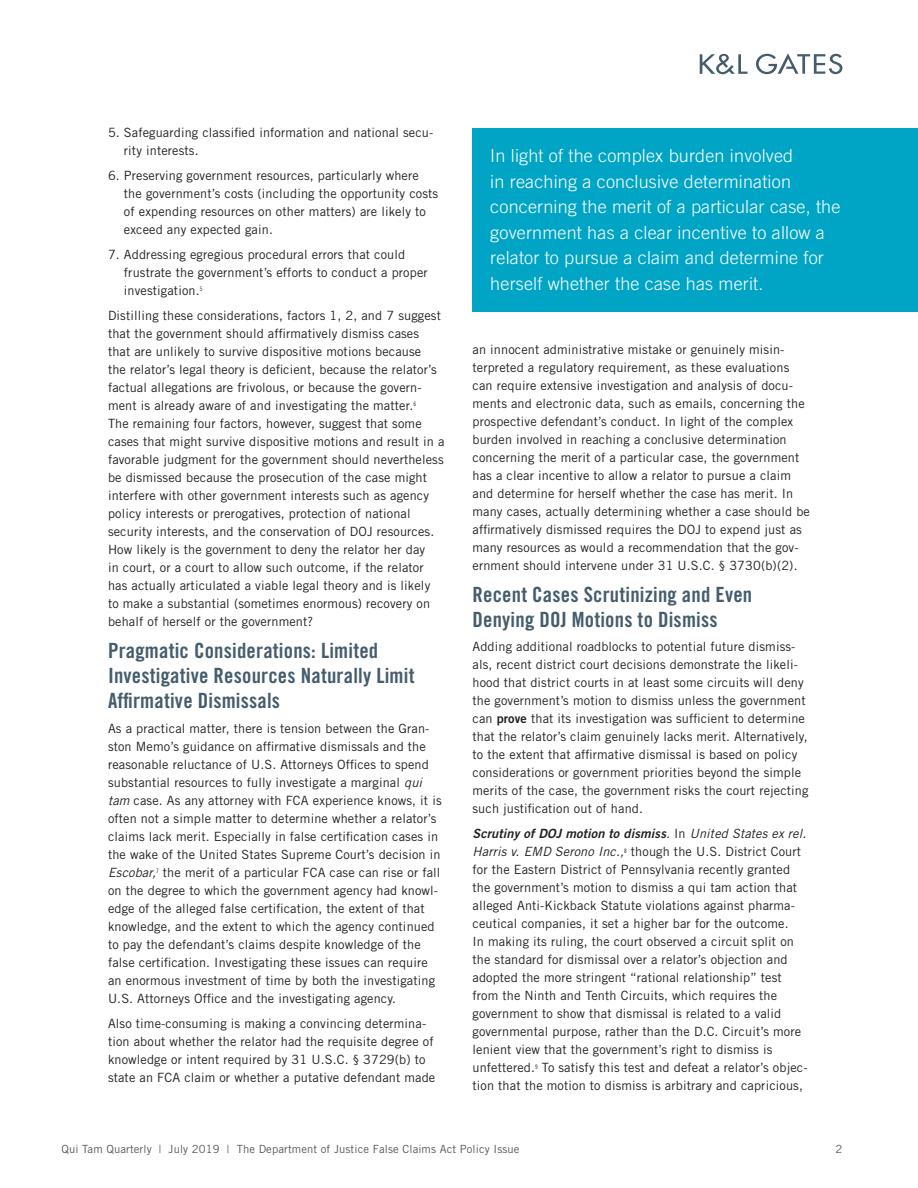
<style>
.page{position:relative;width:918px;height:1188px;background:#fff}
.page>*{position:absolute;margin:0;border:0;box-sizing:border-box;transform-origin:0 0}
.Main_Content{font:21px/25.2px "Trade Gothic LT Std Bd Cn 20";letter-spacing:.01em;color:#445c6c}
.Main_Content-2{font:300 18px/25.5px "Trade Gothic LT Std";letter-spacing:.01em;color:#fff}
.Main_Content-3{font:12.75px/18px "Trade Gothic LT Std";letter-spacing:.01em;color:#231f20}
.t1{font:11.25px "Trade Gothic LT Std";letter-spacing:.01em;color:#57585a}
.s1{font-style:italic}
.s2{font-family:"Trade Gothic LT Std Bd 2"}
.s3{font-family:"Trade Gothic LT Std Bd 2 Obl"}
</style>
<div class="page">
<svg style="left:700px;top:54px;width:48px;height:20px"></svg>
<svg style="left:756px;top:53px;width:86px;height:21px"></svg>
<div style="left:472px;top:128px;width:446px;height:183px;background:#00a5c6"></div>
<p class="Main_Content-3" style="left:124px;top:124px;width:311px;text-indent:-16px">5. Safeguarding classified information and national secu&shy;rity interests.</p>
<p class="Main_Content-3" style="left:124px;top:167px;width:316px;text-indent:-16px">6. Preserving government resources, particularly where the government’s costs (including the opportunity costs of expending resources on other matters) are likely to exceed any expected gain.</p>
<p class="Main_Content-3" style="left:124px;top:245px;width:305px;text-indent:-16px">7. Addressing egregious procedural errors that could frustrate the government’s efforts to conduct a proper investigation.<sup>5</sup></p>
<p class="Main_Content-3" style="left:108px;top:306px;width:338px">Distilling these considerations, factors 1, 2, and 7 suggest that the government should affirmatively dismiss cases that are unlikely to survive dispositive motions because<br>the relator’s legal theory is deficient, because the relator’s factual allegations are frivolous, or because the govern&shy;ment is already aware of and investigating the matter.<sup>6<br></sup>The remaining four factors, however, suggest that some cases that might survive dispositive motions and result in a favorable judgment for the government should nevertheless be dismissed because the prosecution of the case might interfere with other government interests such as agency policy interests or prerogatives, protection of national security interests, and the conservation of DOJ resources.<br>How likely is the government to deny the relator her day<br>in court, or a court to allow such outcome, if the relator has actually articulated a viable legal theory and is likely<br>to make a substantial (sometimes enormous) recovery on behalf of herself or the government?</p>
<p class="Main_Content" style="left:108px;top:637px;width:308px">Pragmatic Considerations: Limited<br>Investigative Resources Naturally Limit<br>Affirmative Dismissals</p>
<p class="Main_Content-3" style="left:108px;top:719px;width:335px">As a practical matter, there is tension between the Gran&shy;ston Memo’s guidance on affirmative dismissals and the reasonable reluctance of U.S. Attorneys Offices to spend substantial resources to fully investigate a marginal <span class="s1">qui tam</span> case. As any attorney with FCA experience knows, it is often not a simple matter to determine whether a relator’s claims lack merit. Especially in false certification cases in the wake of the United States Supreme Court’s decision in <span class="s1">Escobar,</span><sup>7</sup> the merit of a particular FCA case can rise or fall on the degree to which the government agency had knowl&shy;edge of the alleged false certification, the extent of that knowledge, and the extent to which the agency continued to pay the defendant’s claims despite knowledge of the false certification. Investigating these issues can require an enormous investment of time by both the investigating U.S. Attorneys Office and the investigating agency.</p>
<p class="Main_Content-3" style="left:108px;top:1014px;width:329px">Also time-consuming is making a convincing determina&shy;tion about whether the relator had the requisite degree of knowledge or intent required by 31 U.S.C. § 3729(b) to state an FCA claim or whether a putative defendant made</p>
<p class="Main_Content-2" style="left:490px;top:143px;width:352px">In light of the complex burden involved<br>in reaching a conclusive determination concerning the merit of a particular case, the government has a clear incentive to allow a relator to pursue a claim and determine for herself whether the case has merit.</p>
<p class="Main_Content-3" style="left:472px;top:340px;width:339px">an innocent administrative mistake or genuinely misin&shy;terpreted a regulatory requirement, as these evaluations can require extensive investigation and analysis of docu&shy;ments and electronic data, such as emails, concerning the prospective defendant’s conduct. In light of the complex burden involved in reaching a conclusive determination concerning the merit of a particular case, the government has a clear incentive to allow a relator to pursue a claim and determine for herself whether the case has merit. In many cases, actually determining whether a case should be affirmatively dismissed requires the DOJ to expend just as many resources as would a recommendation that the gov&shy;ernment should intervene under 31 U.S.C. § 3730(b)(2).</p>
<p class="Main_Content" style="left:472px;top:581px;width:281px">Recent Cases Scrutinizing and Even<br>Denying DOJ Motions to Dismiss</p>
<p class="Main_Content-3" style="left:472px;top:638px;width:338px">Adding additional roadblocks to potential future dismiss&shy;als, recent district court decisions demonstrate the likeli&shy;hood that district courts in at least some circuits will deny the government’s motion to dismiss unless the government can <span class="s2">prove</span> that its investigation was sufficient to determine that the relator’s claim genuinely lacks merit. Alternatively, to the extent that affirmative dismissal is based on policy considerations or government priorities beyond the simple merits of the case, the government risks the court rejecting such justification out of hand.</p>
<p class="Main_Content-3" style="left:472px;top:825px;width:337px"><span class="s3">Scrutiny of DOJ motion to dismiss</span><span class="s1">.</span> In <span class="s1">United States ex rel.<br>Harris v. EMD Serono Inc.,</span><sup>8</sup> though the U.S. District Court for the Eastern District of Pennsylvania recently granted the government’s motion to dismiss a qui tam action that alleged Anti-Kickback Statute violations against pharma&shy;ceutical companies, it set a higher bar for the outcome.<br>In making its ruling, the court observed a circuit split on the standard for dismissal over a relator’s objection and adopted the more stringent “rational relationship” test from the Ninth and Tenth Circuits, which requires the government to show that dismissal is related to a valid governmental purpose, rather than the D.C. Circuit’s more lenient view that the government’s right to dismiss is unfettered.<sup>9</sup> To satisfy this test and defeat a relator’s objec&shy;tion that the motion to dismiss is arbitrary and capricious,</p>
<p class="t1" style="left:62px;top:1142px;width:460px">Qui Tam Quarterly | July 2019 | The Department of Justice False Claims Act Policy Issue</p>
<p class="t1" style="left:836px;top:1142px;width:8px">2</p>
</div>
